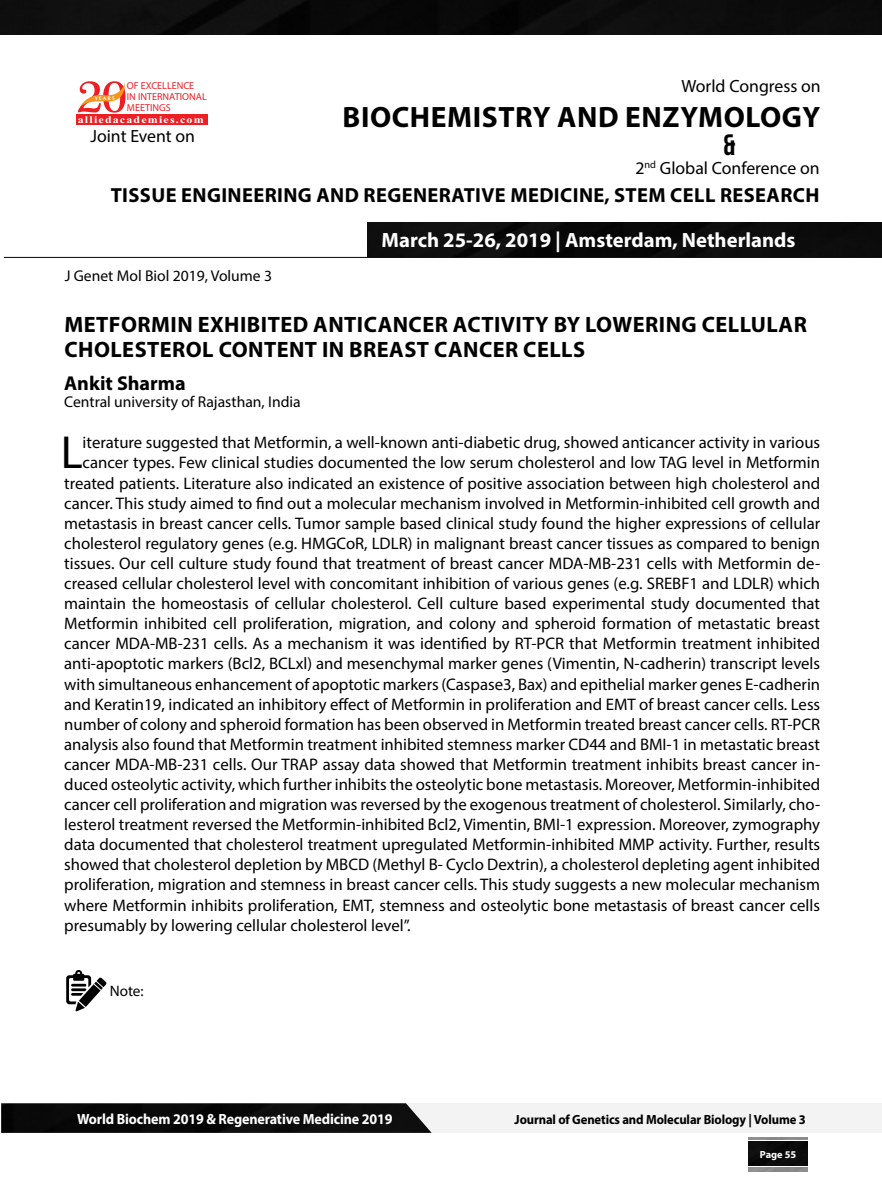
<style>
.page{position:relative;width:882px;height:1197px;background:#fff}
.page>*{position:absolute;margin:0;border:0;box-sizing:border-box;transform-origin:0 0}
.t1{font:46.55px "Myriad Pro";color:#000}
.t2{font:700 29.57px "Myriad Pro";letter-spacing:.02em;color:#000}
.t3{font:29.57px "Bebas Neue";color:#000}
.t4{font:700 22.4px/24.5px "Myriad Pro";letter-spacing:.02em;color:#000}
.t5{font:700 20.65px "Myriad Pro";color:#fff}
.t6{font:700 20.47px "Myriad Pro";letter-spacing:.02em;color:#000}
.t7{font:700 20.12px "Myriad Pro";color:#000}
.t8{font:17.68px "Myriad Pro";color:#000}
.t9{font:16.8px "Myriad Pro";color:#000}
.t10{font:15.58px "Myriad Pro";color:#000}
.t11{font:15.22px "Myriad Pro";color:#000}
.t12{font:700 14.88px "Myriad Pro";letter-spacing:-.01em;color:#fff;scale:.95 1}
.t13{font:700 13.3px "Myriad Pro";letter-spacing:-.01em;color:#000;scale:.95 1}
.t14{font:700 10.33px "Myriad Pro";color:#fff}
.t15{font:10.15px/10.8px "Myriad Pro";color:#ed1f24}
.t16{font:700 10.15px "Times New Roman";letter-spacing:.1em;color:#fff;scale:1.18 1}
.t17{font:5.25px "Oregon LDO Black";letter-spacing:.24em;color:#fff;scale:1.06 1}
</style>
<div class="page">
<svg style="left:66px;top:970px;width:41px;height:41px"></svg>
<div style="left:748px;top:1141px;width:60px;height:25px;background:#0c0c0c"></div>
<hr style="left:748px;top:1137px;width:60px;height:3px;background:#000">
<img style="left:1px;top:1103px;width:431px;height:30px">
<div style="left:367px;top:222px;width:515px;height:35px;background:#0c0c0c"></div>
<div style="left:77px;top:114px;width:131px;height:11px;background:#ed1f24"></div>
<svg style="left:78px;top:81px;width:48px;height:32px"></svg>
<hr style="left:4px;top:257px;width:878px;height:1px;background:#000">
<div style="left:0;top:0;width:882px;height:35px;background:#0d0d0d"></div>
<p class="t15" style="left:127px;top:80px;width:81px">OF EXCELLENCE<br>IN INTERNATIONAL<br>MEETINGS</p>
<p class="t16" style="left:78px;top:112px;width:108px">alliedacademies.com</p>
<p class="t17" style="left:95px;top:95px;width:20px">YEARS</p>
<p class="t8" style="left:91px;top:125px;width:106px">Joint Event on</p>
<p class="t8" style="left:681px;top:75px;width:141px">World Congress on</p>
<h2 class="t2" style="left:343px;top:97px;width:479px">BIOCHEMISTRY AND ENZYMOLOGY</h2>
<h2 class="t3" style="left:723px;top:128px;width:14px">&amp;</h2>
<p class="t8" style="left:635px;top:157px;width:186px">2<sup>nd</sup> Global Conference on</p>
<p class="t6" style="left:111px;top:182px;width:710px">TISSUE ENGINEERING AND REGENERATIVE MEDICINE, STEM CELL RESEARCH</p>
<p class="t10" style="left:65px;top:266px;width:209px">J Genet Mol Biol 2019, Volume 3</p>
<p class="t5" style="left:382px;top:227px;width:415px">March 25-26, 2019 | Amsterdam, Netherlands</p>
<h3 class="t4" style="left:64px;top:311px;width:744px">METFORMIN EXHIBITED ANTICANCER ACTIVITY BY LOWERING CELLULAR<br>CHOLESTEROL CONTENT IN BREAST CANCER CELLS</h3>
<p class="t7" style="left:64px;top:370px;width:123px">Ankit Sharma</p>
<p class="t10" style="left:64px;top:392px;width:238px">Central university of Rajasthan, India</p>
<h1 class="t1" style="left:61px;top:424px;width:23px">L</h1>
<p class="t9" style="left:83px;top:432px;width:739px">iterature suggested that Metformin, a well-known anti-diabetic drug, showed anticancer activity in various</p>
<p class="t9" style="left:83px;top:452px;width:739px">cancer types. Few clinical studies documented the low serum cholesterol and low TAG level in Metformin</p>
<p class="t9" style="left:64px;top:473px;width:757px">treated patients. Literature also indicated an existence of positive association between high cholesterol and</p>
<p class="t9" style="left:64px;top:493px;width:758px">cancer. This study aimed to find out a molecular mechanism involved in Metformin-inhibited cell growth and</p>
<p class="t9" style="left:64px;top:513px;width:758px">metastasis in breast cancer cells. Tumor sample based clinical study found the higher expressions of cellular</p>
<p class="t9" style="left:64px;top:533px;width:757px">cholesterol regulatory genes (e.g. HMGCoR, LDLR) in malignant breast cancer tissues as compared to benign</p>
<p class="t9" style="left:64px;top:553px;width:757px">tissues. Our cell culture study found that treatment of breast cancer MDA-MB-231 cells with Metformin de-</p>
<p class="t9" style="left:64px;top:573px;width:758px">creased cellular cholesterol level with concomitant inhibition of various genes (e.g. SREBF1 and LDLR) which</p>
<p class="t9" style="left:64px;top:593px;width:757px">maintain the homeostasis of cellular cholesterol. Cell culture based experimental study documented that</p>
<p class="t9" style="left:64px;top:613px;width:757px">Metformin inhibited cell proliferation, migration, and colony and spheroid formation of metastatic breast</p>
<p class="t9" style="left:64px;top:633px;width:757px">cancer MDA-MB-231 cells. As a mechanism it was identified by RT-PCR that Metformin treatment inhibited</p>
<p class="t9" style="left:64px;top:653px;width:758px">anti-apoptotic markers (Bcl2, BCLxl) and mesenchymal marker genes (Vimentin, N-cadherin) transcript levels</p>
<p class="t9" style="left:64px;top:674px;width:758px">with simultaneous enhancement of apoptotic markers (Caspase3, Bax) and epithelial marker genes E-cadherin</p>
<p class="t9" style="left:64px;top:694px;width:758px">and Keratin19, indicated an inhibitory effect of Metformin in proliferation and EMT of breast cancer cells. Less</p>
<p class="t9" style="left:64px;top:714px;width:757px">number of colony and spheroid formation has been observed in Metformin treated breast cancer cells. RT-PCR</p>
<p class="t9" style="left:64px;top:734px;width:757px">analysis also found that Metformin treatment inhibited stemness marker CD44 and BMI-1 in metastatic breast</p>
<p class="t9" style="left:64px;top:754px;width:757px">cancer MDA-MB-231 cells. Our TRAP assay data showed that Metformin treatment inhibits breast cancer in-</p>
<p class="t9" style="left:64px;top:774px;width:758px">duced osteolytic activity, which further inhibits the osteolytic bone metastasis. Moreover, Metformin-inhibited</p>
<p class="t9" style="left:64px;top:794px;width:757px">cancer cell proliferation and migration was reversed by the exogenous treatment of cholesterol. Similarly, cho-</p>
<p class="t9" style="left:64px;top:814px;width:757px">lesterol treatment reversed the Metformin-inhibited Bcl2, Vimentin, BMI-1 expression. Moreover, zymography</p>
<p class="t9" style="left:64px;top:834px;width:758px">data documented that cholesterol treatment upregulated Metformin-inhibited MMP activity. Further, results</p>
<p class="t9" style="left:64px;top:854px;width:757px">showed that cholesterol depletion by MBCD (Methyl B- Cyclo Dextrin), a cholesterol depleting agent inhibited</p>
<p class="t9" style="left:64px;top:874px;width:757px">proliferation, migration and stemness in breast cancer cells. This study suggests a new molecular mechanism</p>
<p class="t9" style="left:64px;top:895px;width:757px">where Metformin inhibits proliferation, EMT, stemness and osteolytic bone metastasis of breast cancer cells</p>
<p class="t9" style="left:64px;top:915px;width:348px">presumably by lowering cellular cholesterol level”.</p>
<p class="t11" style="left:110px;top:982px;width:35px">Note:</p>
<p class="t12" style="left:77px;top:1109px;width:333px">World Biochem 2019 &amp; Regenerative Medicine 2019</p>
<p class="t13" style="left:515px;top:1110px;width:308px">Journal of Genetics and Molecular Biology | Volume 3</p>
<p class="t14" style="left:760px;top:1148px;width:38px">Page 55</p>
</div>
